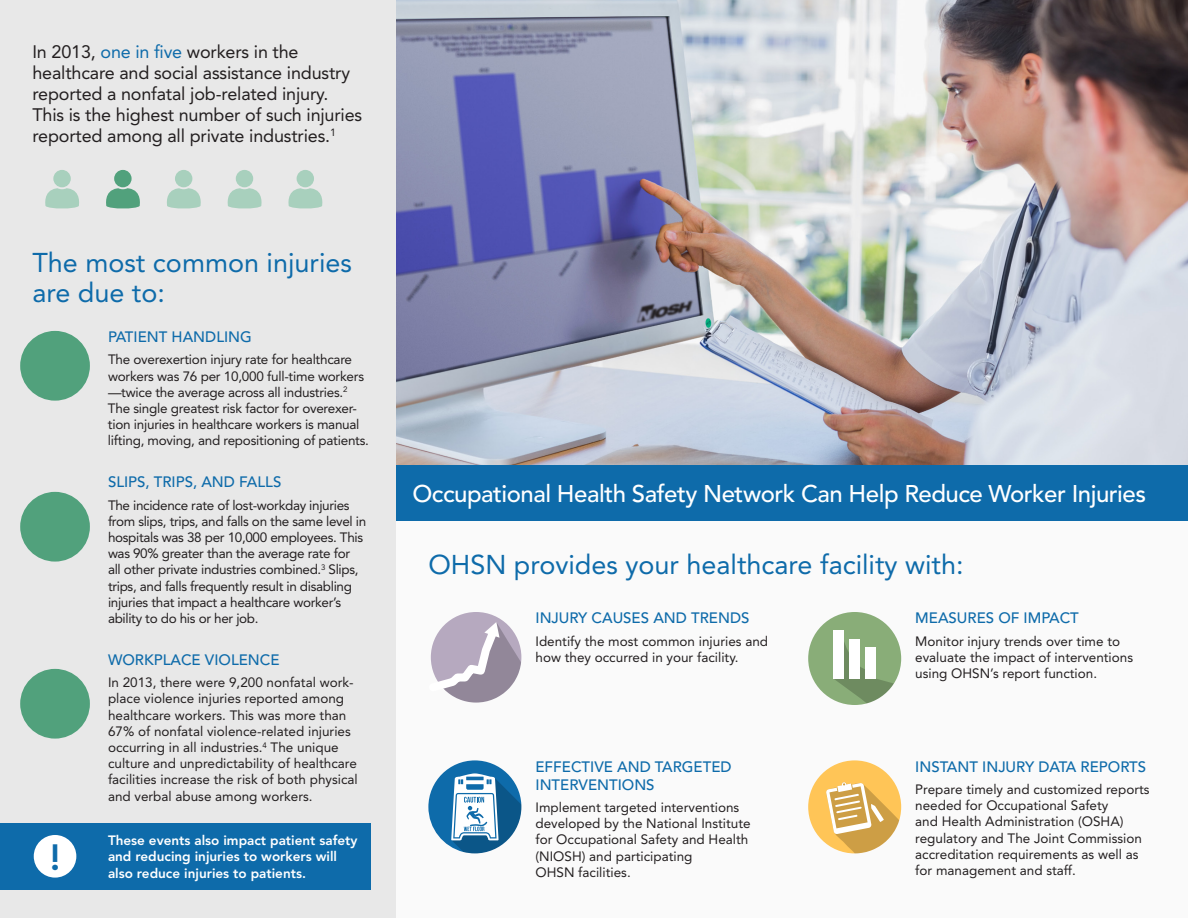
<style>
.page{position:relative;width:1188px;height:918px;background:#fff}
.page>*{position:absolute;margin:0;border:0;box-sizing:border-box;transform-origin:0 0}
.t1{font:800 36.3px "Avenir LT Std";color:#0e6baa}
.t2{font:27px/30px "Avenir LT Std";color:#0e6baa}
.t3{font:500 24px "Avenir LT Std";letter-spacing:-.02em;color:#fff}
.P_-_12_14{font:18px/21px "Avenir LT Std";letter-spacing:-.01em;color:#231f20}
.t4{font:500 15px/18px "Avenir LT Std";color:#0e6baa}
.t5{font:13.5px/16.2px "Avenir LT Std";color:#231f20}
.t6{font:13.5px/16.2px "Avenir LT Std";letter-spacing:-.025em;color:#231f20}
.t7{font:13.5px/16.2px "Avenir LT Std";letter-spacing:-.02em;color:#231f20}
.t8{font:800 13.5px/16.2px "Avenir LT Std";color:#fff}
.s1{color:#0e6baa}
</style>
<div class="page">
<div style="left:0;top:0;width:396px;height:918px;background:#e8e8e8"></div>
<div style="left:53px;top:170px;width:18px;height:17px;background:#a8d0bd;border-radius:50%"></div>
<svg style="left:45px;top:188px;width:34px;height:21px"></svg>
<div style="left:114px;top:170px;width:18px;height:17px;background:#51a17c;border-radius:50%"></div>
<svg style="left:106px;top:188px;width:34px;height:21px"></svg>
<div style="left:175px;top:170px;width:17px;height:17px;background:#a8d0bd;border-radius:50%"></div>
<svg style="left:167px;top:188px;width:34px;height:21px"></svg>
<div style="left:236px;top:170px;width:17px;height:17px;background:#a8d0bd;border-radius:50%"></div>
<svg style="left:227px;top:188px;width:35px;height:21px"></svg>
<div style="left:297px;top:170px;width:17px;height:17px;background:#a8d0bd;border-radius:50%"></div>
<svg style="left:288px;top:188px;width:35px;height:21px"></svg>
<div style="left:0;top:823px;width:370px;height:67px;background:#0e6baa"></div>
<div style="left:20px;top:669px;width:70px;height:70px;background:#51a17c;border-radius:50%"></div>
<svg style="left:25px;top:675px;width:54px;height:59px"></svg>
<div style="left:396px;top:0;width:792px;height:918px;background:#fafafa"></div>
<img style="left:396px;top:0;width:792px;height:465px">
<div style="left:396px;top:465px;width:792px;height:55px;background:#0e6baa"></div>
<div style="left:431px;top:612px;width:90px;height:91px;background:#b6a9bf;border-radius:50%"></div>
<svg style="left:430px;top:622px;width:91px;height:81px"></svg>
<div style="left:808px;top:612px;width:93px;height:93px;background:#89ad78;border-radius:50%"></div>
<svg style="left:833px;top:639px;width:61px;height:64px"></svg>
<div style="left:833px;top:630px;width:11px;height:49px;background:#fff"></div>
<div style="left:849px;top:640px;width:11px;height:39px;background:#fff"></div>
<div style="left:865px;top:647px;width:11px;height:32px;background:#fff"></div>
<svg style="left:428px;top:760px;width:93px;height:93px"></svg>
<div style="left:808px;top:760px;width:93px;height:93px;background:#ffc557;border-radius:50%"></div>
<svg style="left:826px;top:782px;width:73px;height:71px"></svg>
<div style="left:20px;top:331px;width:70px;height:70px;background:#51a17c;border-radius:50%"></div>
<div style="left:20px;top:492px;width:70px;height:70px;background:#51a17c;border-radius:50%"></div>
<div style="left:34px;top:835px;width:42px;height:43px;background:#fff;border-radius:50%"></div>
<p class="P_-_12_14" style="left:32px;top:42px;width:331px">In 2013, <span class="s1">one in five</span> workers in the healthcare and social assistance industry reported a nonfatal job-related injury.<br>This is the highest number of such injuries reported among all private industries.<sup>1</sup></p>
<h2 class="t2" style="left:32px;top:247px;width:321px">The most common injuries are due to:</h2>
<h3 class="t4" style="left:108px;top:328px;width:145px">PATIENT HANDLING</h3>
<p class="t7" style="left:108px;top:352px;width:263px">The overexertion injury rate for healthcare workers was 76 per 10,000 full-time workers —twice the average across all industries.<sup>2<br></sup>The single greatest risk factor for overexer&shy;tion injuries in healthcare workers is manual lifting, moving, and repositioning of patients.</p>
<h3 class="t4" style="left:108px;top:474px;width:175px">SLIPS, TRIPS, AND FALLS</h3>
<p class="t6" style="left:108px;top:497px;width:260px">The incidence rate of lost-workday injuries from slips, trips, and falls on the same level in hospitals was 38 per 10,000 employees. This was 90% greater than the average rate for<br>all other private industries combined.<sup>3</sup> Slips, trips, and falls frequently result in disabling injuries that impact a healthcare worker’s ability to do his or her job.</p>
<h3 class="t4" style="left:108px;top:651px;width:173px">WORKPLACE VIOLENCE</h3>
<p class="t5" style="left:108px;top:675px;width:251px">In 2013, there were 9,200 nonfatal work&shy;place violence injuries reported among healthcare workers. This was more than 67% of nonfatal violence-related injuries occurring in all industries.<sup>4</sup> The unique culture and unpredictability of healthcare facilities increase the risk of both physical and verbal abuse among workers.</p>
<p class="t8" style="left:108px;top:832px;width:251px">These events also impact patient safety and reducing injuries to workers will also reduce injuries to patients.</p>
<p class="t1" style="left:50px;top:836px;width:12px">!</p>
<h1 class="t3" style="left:412px;top:480px;width:735px">Occupational Health Safety Network Can Help Reduce Worker Injuries</h1>
<h2 class="t2" style="left:428px;top:550px;width:537px">OHSN provides your healthcare facility with:</h2>
<h2 class="t4" style="left:536px;top:610px;width:215px">INJURY CAUSES AND TRENDS</h2>
<p class="t5" style="left:536px;top:633px;width:234px">Identify the most common injuries and how they occurred in your facility.</p>
<h3 class="t4" style="left:536px;top:758px;width:198px">EFFECTIVE AND TARGETED<br>INTERVENTIONS</h3>
<p class="t5" style="left:536px;top:799px;width:217px">Implement targeted interventions developed by the National Institute for Occupational Safety and Health (NIOSH) and participating<br>OHSN facilities.</p>
<h3 class="t4" style="left:915px;top:610px;width:165px">MEASURES OF IMPACT</h3>
<p class="t5" style="left:915px;top:633px;width:219px">Monitor injury trends over time to evaluate the impact of interventions using OHSN’s report function.</p>
<h3 class="t4" style="left:915px;top:758px;width:232px">INSTANT INJURY DATA REPORTS</h3>
<p class="t5" style="left:915px;top:781px;width:236px">Prepare timely and customized reports needed for Occupational Safety<br>and Health Administration (OSHA) regulatory and The Joint Commission accreditation requirements as well as</p>
<p class="t5" style="left:915px;top:862px;width:162px">for management and staff.</p>
</div>
